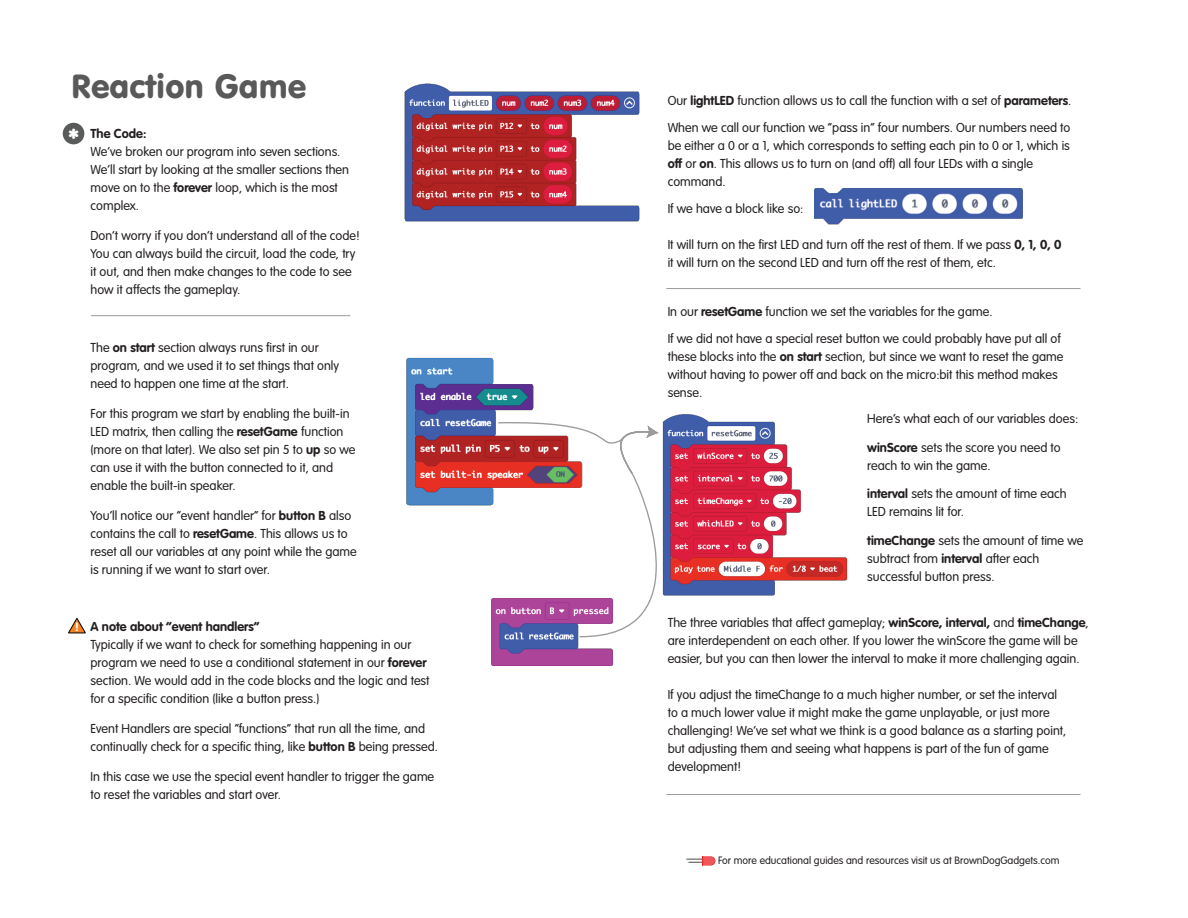
<style>
.page{position:relative;width:1188px;height:918px;background:#fff}
.page>*{position:absolute;margin:0;border:0;box-sizing:border-box;transform-origin:0 0}
.t1{font:33px "VAG Rounded BT";color:#595959}
.t2{font:300 12.75px/18px "VAG Rounded";color:#231f20}
.t3{font:300 10.5px "VAG Rounded";color:#231f20}
.s1{font-weight:900;font-size:14.1px;color:#fff}
.s2{font-weight:900;font-size:27px;color:#fff}
.s3{font-weight:700}
.s4{font-weight:900;font-size:11.85px;color:#fff}
</style>
<div class="page">
<div style="left:63px;top:123px;width:21px;height:21px;background:#595a5a;border-radius:50%"></div>
<svg style="left:686px;top:856px;width:29px;height:10px"></svg>
<svg style="left:68px;top:618px;width:18px;height:15px"></svg>
<img style="left:491px;top:598px;width:122px;height:68px">
<img style="left:404px;top:84px;width:236px;height:137px">
<img style="left:664px;top:414px;width:183px;height:182px">
<img style="left:814px;top:188px;width:209px;height:37px">
<hr style="left:666px;top:288px;width:415px;height:1px;background:#9b9b9b">
<hr style="left:666px;top:794px;width:415px;height:1px;background:#9b9b9b">
<hr style="left:91px;top:315px;width:259px;height:1px;background:#9b9b9b">
<svg style="left:497px;top:421px;width:209px;height:217px"></svg>
<img style="left:406px;top:357px;width:223px;height:175px">
<h1 class="t1" style="left:71px;top:65px;width:236px">Reaction Game</h1>
<p class="t2" style="left:91px;top:124px;width:260px;text-indent:-22px"><span class="s1">1</span><span class="s2">*</span> <span class="s3">The Code:<br></span>We’ve broken our program into seven sections.<br>We’ll start by looking at the smaller sections then move on to the <span class="s3">forever</span> loop, which is the most complex.</p>
<p class="t2" style="left:91px;top:226px;width:271px">Don’t worry if you don’t understand all of the code!<br>You can always build the circuit, load the code, try it out, and then make changes to the code to see how it affects the gameplay.</p>
<p class="t2" style="left:91px;top:339px;width:250px">The <span class="s3">on start</span> section always runs first in our program, and we used it to set things that only need to happen one time at the start.</p>
<p class="t2" style="left:91px;top:405px;width:267px">For this program we start by enabling the built-in LED matrix, then calling the <span class="s3">resetGame</span> function (more on that later). We also set pin 5 to <span class="s3">up</span> so we can use it with the button connected to it, and enable the built-in speaker.</p>
<p class="t2" style="left:91px;top:507px;width:268px">You’ll notice our “event handler” for <span class="s3">button B</span> also contains the call to <span class="s3">resetGame</span>. This allows us to reset all our variables at any point while the game is running if we want to start over.</p>
<p class="t2" style="left:91px;top:617px;width:341px;text-indent:-15px"><span class="s4">!</span> <span class="s3">A note about “event handlers”<br></span>Typically if we want to check for something happening in our program we need to use a conditional statement in our <span class="s3">forever </span>section. We would add in the code blocks and the logic and test for a specific condition (like a button press.)</p>
<p class="t2" style="left:91px;top:719px;width:349px">Event Handlers are special “functions” that run all the time, and continually check for a specific thing, like <span class="s3">button B</span> being pressed.</p>
<p class="t2" style="left:91px;top:767px;width:345px">In this case we use the special event handler to trigger the game to reset the variables and start over.</p>
<p class="t2" style="left:668px;top:87px;width:405px;line-height:27px">Our <span class="s3">lightLED</span> function allows us to call the function with a set of <span class="s3">parameters</span>.<br>When we call our function we “pass in” four numbers. Our numbers need to</p>
<p class="t2" style="left:668px;top:137px;width:404px">be either a 0 or a 1, which corresponds to setting each pin to 0 or 1, which is <span class="s3">off</span> or <span class="s3">on</span>. This allows us to turn on (and off) all four LEDs with a single command.</p>
<p class="t2" style="left:668px;top:200px;width:137px">If we have a block like so:</p>
<p class="t2" style="left:668px;top:236px;width:395px">It will turn on the first LED and turn off the rest of them. If we pass <span class="s3">0, 1, 0, 0 </span>it will turn on the second LED and turn off the rest of them, etc.</p>
<p class="t2" style="left:668px;top:298px;width:394px;line-height:27px">In our <span class="s3">resetGame</span> function we set the variables for the game.<br>If we did not have a special reset button we could probably have put all of</p>
<p class="t2" style="left:668px;top:348px;width:397px">these blocks into the <span class="s3">on start</span> section, but since we want to reset the game without having to power off and back on the micro:bit this method makes sense.</p>
<p class="t2" style="left:867px;top:410px;width:212px">Here’s what each of our variables does:</p>
<p class="t2" style="left:867px;top:438px;width:195px"><span class="s3">winScore</span> sets the score you need to reach to win the game.</p>
<p class="t2" style="left:867px;top:485px;width:201px"><span class="s3">interval</span> sets the amount of time each<br>LED remains lit for.</p>
<p class="t2" style="left:867px;top:531px;width:218px"><span class="s3">timeChange</span> sets the amount of time we subtract from <span class="s3">interval</span> after each successful button press.</p>
<p class="t2" style="left:668px;top:613px;width:423px">The three variables that affect gameplay; <span class="s3">winScore, interval,</span> and <span class="s3">timeChange</span>, are interdependent on each other. If you lower the winScore the game will be easier, but you can then lower the interval to make it more challenging again.</p>
<p class="t2" style="left:668px;top:686px;width:400px">If you adjust the timeChange to a much higher number, or set the interval to a much lower value it might make the game unplayable, or just more challenging! We’ve set what we think is a good balance as a starting point, but adjusting them and seeing what happens is part of the fun of game development!</p>
<p class="t3" style="left:718px;top:854px;width:343px">For more educational guides and resources visit us at BrownDogGadgets.com</p>
</div>
